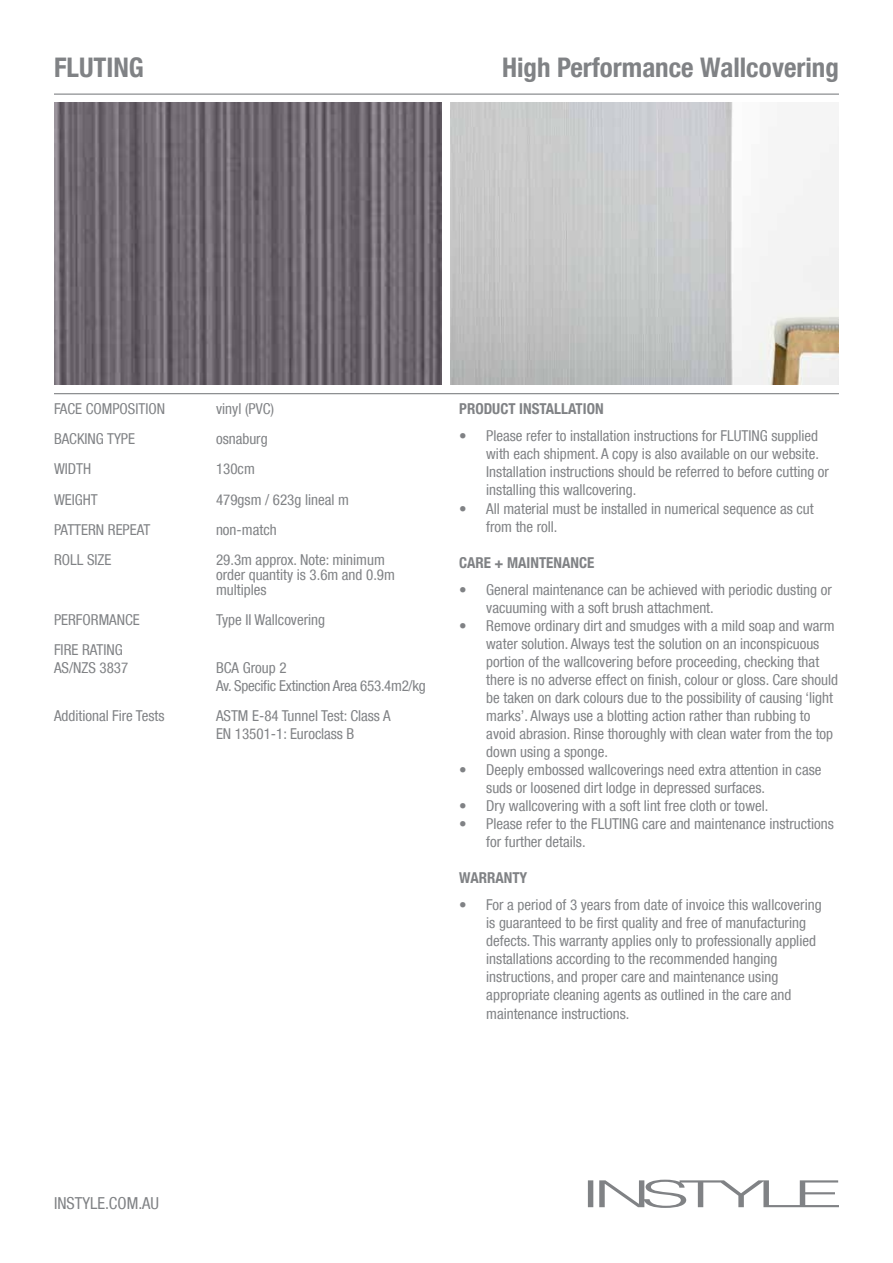
<style>
.page{position:relative;width:893px;height:1263px;background:#fff}
.page>*{position:absolute;margin:0;border:0;box-sizing:border-box;transform-origin:0 0}
.t1{font:700 condensed 27px "Helvetica Neue LT Com";color:#808285}
.t2{font:condensed 16.5px "Helvetica Neue LT Com";color:#808285}
.t3{font:condensed 15px/18px "Helvetica Neue LT Com";color:#808285}
.t4{font:condensed 15px/18px "Helvetica Neue LT Com";letter-spacing:-.02em;color:#808285}
.t5{font:700 condensed 15px "Helvetica Neue LT Com";color:#808285}
</style>
<div class="page">
<svg style="left:588px;top:1180px;width:251px;height:28px"></svg>
<hr style="left:54px;top:94px;width:785px;height:1px;background:#808285">
<hr style="left:54px;top:393px;width:785px;height:1px;background:#808285">
<img style="left:54px;top:103px;width:387px;height:281px">
<img style="left:450px;top:103px;width:389px;height:281px">
<h1 class="t1" style="left:54px;top:52px;width:91px">FLUTING</h1>
<h1 class="t1" style="left:502px;top:52px;width:338px">High Performance Wallcovering</h1>
<p class="t3" style="left:54px;top:400px;width:113px">FACE COMPOSITION</p>
<p class="t3" style="left:216px;top:400px;width:60px">vinyl (PVC)</p>
<p class="t3" style="left:54px;top:430px;width:83px">BACKING TYPE</p>
<p class="t3" style="left:216px;top:430px;width:53px">osnaburg</p>
<p class="t3" style="left:54px;top:460px;width:39px">WIDTH</p>
<p class="t3" style="left:216px;top:460px;width:40px">130cm</p>
<p class="t3" style="left:54px;top:490px;width:45px">WEIGHT</p>
<p class="t3" style="left:216px;top:490px;width:134px">479gsm / 623g lineal m</p>
<p class="t3" style="left:54px;top:520px;width:98px">PATTERN REPEAT</p>
<p class="t3" style="left:216px;top:520px;width:62px">non-match</p>
<p class="t3" style="left:54px;top:550px;width:59px">ROLL SIZE</p>
<p class="t3" style="left:216px;top:551px;width:180px;line-height:15px">29.3m approx. Note: minimum order quantity is 3.6m and 0.9m multiples</p>
<p class="t3" style="left:54px;top:610px;width:87px">PERFORMANCE</p>
<p class="t3" style="left:216px;top:610px;width:111px">Type II Wallcovering</p>
<p class="t3" style="left:54px;top:640px;width:76px">FIRE RATING<br>AS/NZS 3837</p>
<p class="t4" style="left:216px;top:658px;width:211px">BCA Group 2<br>Av. Specific Extinction Area 653.4m2/kg</p>
<p class="t3" style="left:54px;top:706px;width:112px">Additional Fire Tests</p>
<p class="t3" style="left:216px;top:706px;width:176px">ASTM E-84 Tunnel Test: Class A<br>EN 13501-1: Euroclass B</p>
<p class="t5" style="left:459px;top:400px;width:146px">PRODUCT INSTALLATION</p>
<p class="t3" style="left:486px;top:427px;width:344px;text-indent:-27px">• Please refer to installation instructions for FLUTING supplied with each shipment. A copy is also available on our website.<br>Installation instructions should be referred to before cutting or installing this wallcovering.</p>
<p class="t3" style="left:486px;top:499px;width:329px;text-indent:-27px">• All material must be installed in numerical sequence as cut from the roll.</p>
<p class="t5" style="left:459px;top:553px;width:137px">CARE + MAINTENANCE</p>
<p class="t3" style="left:486px;top:580px;width:347px;text-indent:-27px">• General maintenance can be achieved with periodic dusting or vacuuming with a soft brush attachment.</p>
<p class="t3" style="left:486px;top:616px;width:353px;text-indent:-27px">• Remove ordinary dirt and smudges with a mild soap and warm water solution. Always test the solution on an inconspicuous portion of the wallcovering before proceeding, checking that there is no adverse effect on finish, colour or gloss. Care should be taken on dark colours due to the possibility of causing ‘light marks’. Always use a blotting action rather than rubbing to avoid abrasion. Rinse thoroughly with clean water from the top down using a sponge.</p>
<p class="t3" style="left:486px;top:760px;width:337px;text-indent:-27px">• Deeply embossed wallcoverings need extra attention in case suds or loosened dirt lodge in depressed surfaces.</p>
<p class="t3" style="left:459px;top:796px;width:311px">• Dry wallcovering with a soft lint free cloth or towel.</p>
<p class="t3" style="left:486px;top:814px;width:349px;text-indent:-27px">• Please refer to the FLUTING care and maintenance instructions for further details.</p>
<p class="t5" style="left:459px;top:868px;width:70px">WARRANTY</p>
<p class="t3" style="left:486px;top:895px;width:337px;text-indent:-27px">• For a period of 3 years from date of invoice this wallcovering is guaranteed to be first quality and free of manufacturing defects. This warranty applies only to professionally applied installations according to the recommended hanging instructions, and proper care and maintenance using appropriate cleaning agents as outlined in the care and</p>
<p class="t3" style="left:486px;top:1005px;width:145px">maintenance instructions.</p>
<p class="t2" style="left:54px;top:1193px;width:107px">INSTYLE.COM.AU</p>
</div>
